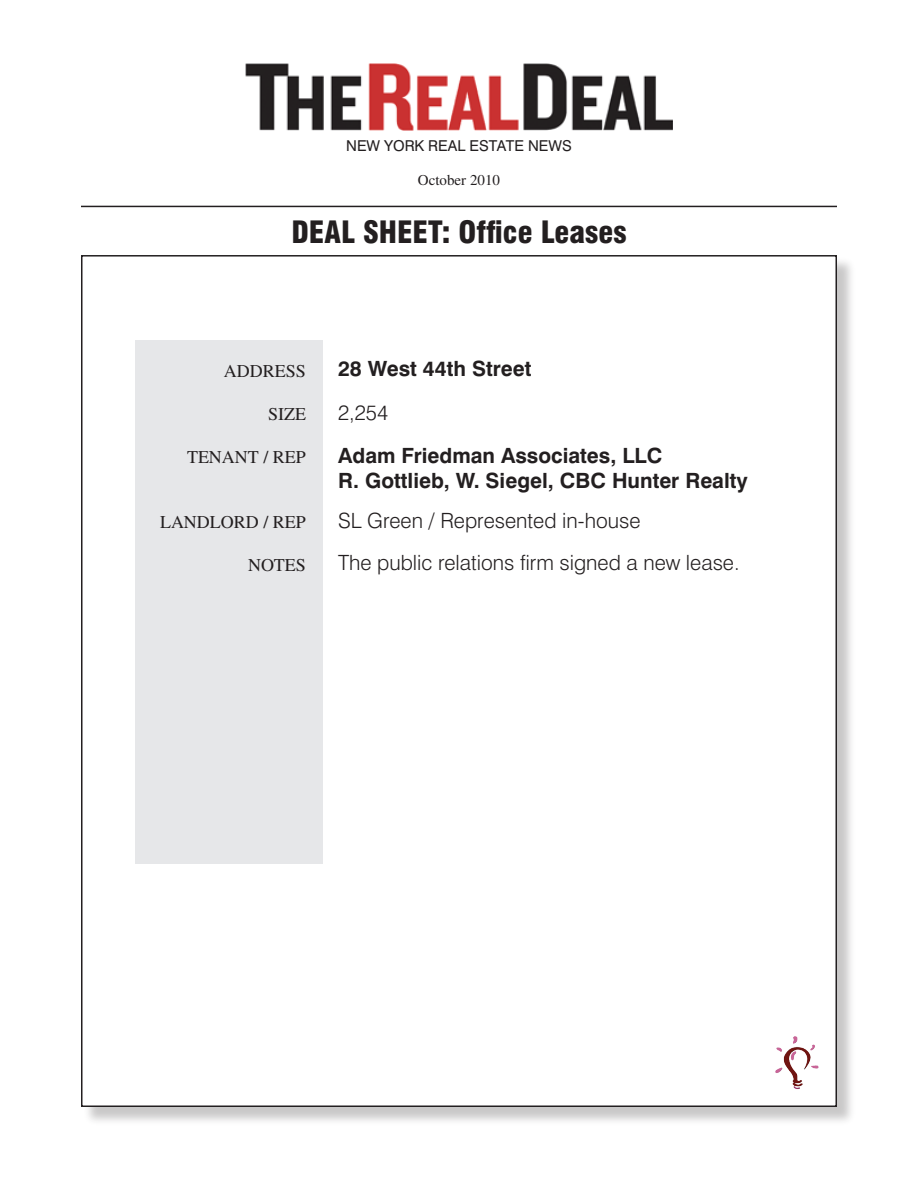
<style>
.page{position:relative;width:918px;height:1188px;background:#fff}
.page>*{position:absolute;margin:0;border:0;box-sizing:border-box;transform-origin:0 0}
.t1{font:900 condensed 30px "Swiss 721 BT";color:#231f20}
.t2{font:700 21px "Swiss 721 BT";color:#231f20}
.t3{font:300 21px "Swiss 721 BT";color:#231f20}
.t4{font:18px "Times";color:#231f20}
.t5{font:15px "Swiss 721 BT";color:#231f20}
.t6{font:15px "Times";color:#231f20}
</style>
<div class="page">
<div style="left:82px;top:256px;width:774px;height:870px;background:#231f20;opacity:.25"></div>
<div style="left:82px;top:256px;width:754px;height:850px;background:#fff"></div>
<hr style="left:81px;top:206px;width:756px;height:1px;background:#231f20">
<img style="left:245px;top:63px;width:428px;height:67px">
<div style="left:135px;top:340px;width:187px;height:523px;background:#e6e7e9"></div>
<img style="left:775px;top:1036px;width:44px;height:53px">
<p class="t5" style="left:346px;top:136px;width:227px">NEW YORK REAL ESTATE NEWS</p>
<p class="t6" style="left:418px;top:172px;width:84px">October 2010</p>
<p class="t1" style="left:291px;top:214px;width:337px">DEAL SHEET: Office Leases</p>
<p class="t4" style="left:224px;top:360px;width:84px">ADDRESS</p>
<p class="t4" style="left:268px;top:404px;width:39px">SIZE</p>
<p class="t4" style="left:187px;top:447px;width:120px">TENANT / REP</p>
<p class="t4" style="left:160px;top:512px;width:147px">LANDLORD / REP</p>
<p class="t4" style="left:248px;top:555px;width:59px">NOTES</p>
<p class="t2" style="left:338px;top:356px;width:195px">28 West 44th Street</p>
<p class="t3" style="left:338px;top:399px;width:52px">2,254</p>
<p class="t2" style="left:338px;top:443px;width:326px">Adam Friedman Associates, LLC</p>
<p class="t2" style="left:338px;top:468px;width:411px">R. Gottlieb, W. Siegel, CBC Hunter Realty</p>
<p class="t3" style="left:338px;top:508px;width:304px">SL Green / Represented in-house</p>
<p class="t3" style="left:338px;top:550px;width:403px">The public relations firm signed a new lease.</p>
</div>
